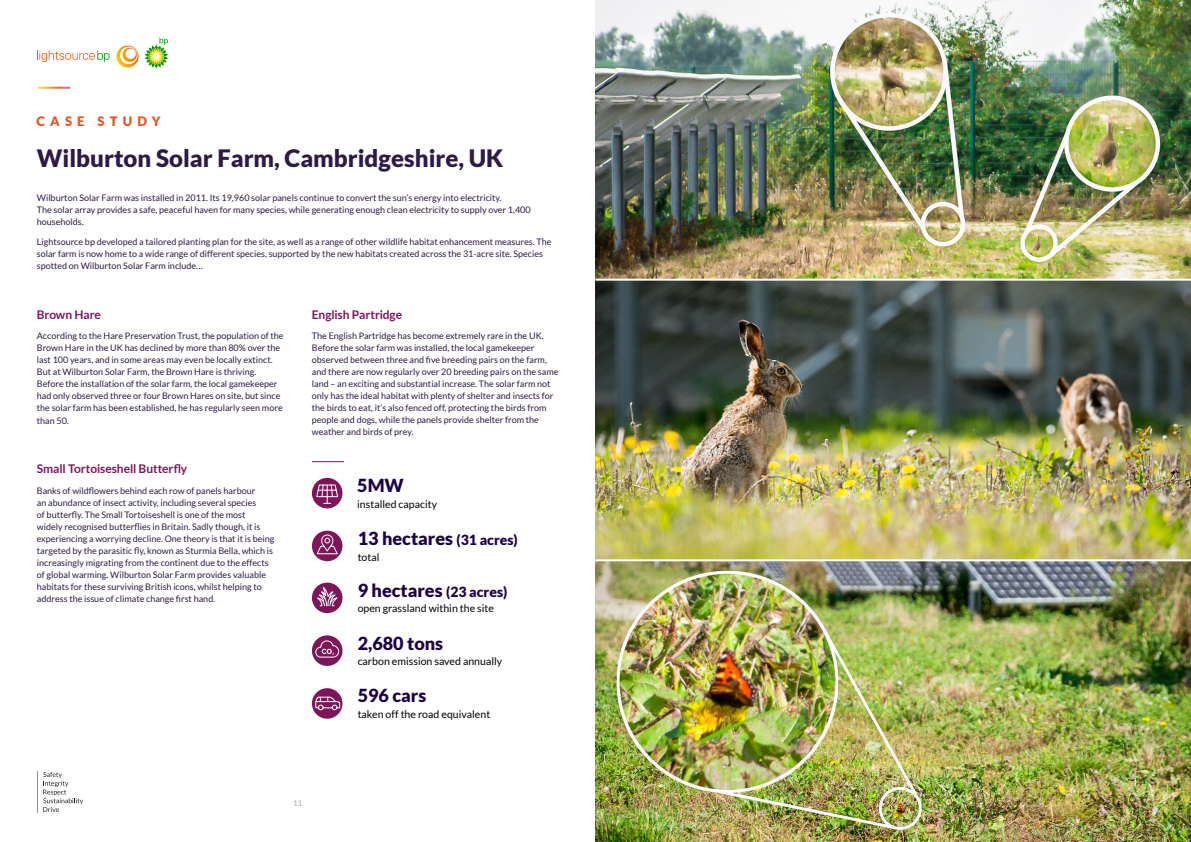
<style>
.page{position:relative;width:1191px;height:842px;background:#fff}
.page>*{position:absolute;margin:0;border:0;box-sizing:border-box;transform-origin:0 0}
.t1{font:900 24px "Lato";color:#2e1a47}
.t2{font:900 18px "Lato";color:#1b0247}
.t3{font:900 13px "Lato";letter-spacing:.4em;color:#e9531d}
.t4{font:700 12px "Lato";letter-spacing:-.01em;color:#7e155b}
.t5{font:10.6px "Lato";color:#000103}
.t6{font:9px/12px "Lato";color:#2e1a47}
.t7{font:8px "Lato";color:#a8a9ad}
.s1{font-size:14px}
</style>
<div class="page">
<svg style="left:37px;top:50px;width:73px;height:12px"></svg>
<svg style="left:117px;top:46px;width:22px;height:22px"></svg>
<svg style="left:145px;top:38px;width:23px;height:30px"></svg>
<div style="left:312px;top:635px;width:30px;height:31px;background:#7e155b;border-radius:50%"></div>
<svg style="left:315px;top:640px;width:24px;height:18px"></svg>
<div style="left:312px;top:478px;width:30px;height:30px;background:#7e155b;border-radius:50%"></div>
<svg style="left:316px;top:484px;width:23px;height:20px"></svg>
<div style="left:312px;top:531px;width:30px;height:30px;background:#7e155b;border-radius:50%"></div>
<svg style="left:316px;top:534px;width:22px;height:21px"></svg>
<div style="left:312px;top:583px;width:30px;height:30px;background:#7e155b;border-radius:50%"></div>
<svg style="left:317px;top:584px;width:21px;height:23px"></svg>
<div style="left:312px;top:688px;width:30px;height:31px;background:#7e155b;border-radius:50%"></div>
<svg style="left:315px;top:696px;width:25px;height:15px"></svg>
<img style="left:595px;top:0;width:596px;height:842px">
<hr style="left:595px;top:279px;width:596px;height:2px;background:#fff">
<hr style="left:595px;top:559px;width:596px;height:2px;background:#fff">
<hr style="left:312px;top:461px;width:32px;height:1px;background:#7e155b">
<svg style="left:43px;top:772px;width:40px;height:40px"></svg>
<hr style="left:37px;top:771px;width:1px;height:42px;background:#8e9091">
<h3 class="t3" style="left:36px;top:113px;width:126px">CASE STUDY</h3>
<h1 class="t1" style="left:37px;top:145px;width:468px">Wilburton Solar Farm, Cambridgeshire, UK</h1>
<p class="t6" style="left:37px;top:191px;width:495px">Wilburton Solar Farm was installed in 2011. Its 19,960 solar panels continue to convert the sun’s energy into electricity.<br>The solar array provides a safe, peaceful haven for many species, while generating enough clean electricity to supply over 1,400 households.</p>
<p class="t6" style="left:37px;top:236px;width:516px">Lightsource bp developed a tailored planting plan for the site, as well as a range of other wildlife habitat enhancement measures. The solar farm is now home to a wide range of different species, supported by the new habitats created across the 31-acre site. Species spotted on Wilburton Solar Farm include…</p>
<h3 class="t4" style="left:37px;top:307px;width:66px">Brown Hare</h3>
<p class="t6" style="left:37px;top:330px;width:248px">According to the Hare Preservation Trust, the population of the Brown Hare in the UK has declined by more than 80% over the last 100 years, and in some areas may even be locally extinct.<br>But at Wilburton Solar Farm, the Brown Hare is thriving.<br>Before the installation of the solar farm, the local gamekeeper had only observed three or four Brown Hares on site, but since the solar farm has been established, he has regularly seen more</p>
<p class="t6" style="left:37px;top:415px;width:34px">than 50.</p>
<h3 class="t4" style="left:37px;top:462px;width:152px">Small Tortoiseshell Butterfly</h3>
<p class="t6" style="left:37px;top:484px;width:239px">Banks of wildflowers behind each row of panels harbour<br>an abundance of insect activity, including several species<br>of butterfly. The Small Tortoiseshell is one of the most<br>widely recognised butterflies in Britain. Sadly though, it is experiencing a worrying decline. One theory is that it is being targeted by the parasitic fly, known as Sturmia Bella, which is increasingly migrating from the continent due to the effects of global warming. Wilburton Solar Farm provides valuable habitats for these surviving British icons, whilst helping to address the issue of climate change first hand.</p>
<h3 class="t4" style="left:312px;top:307px;width:92px">English Partridge</h3>
<p class="t6" style="left:312px;top:330px;width:248px">The English Partridge has become extremely rare in the UK.<br>Before the solar farm was installed, the local gamekeeper observed between three and five breeding pairs on the farm, and there are now regularly over 20 breeding pairs on the same land – an exciting and substantial increase. The solar farm not only has the ideal habitat with plenty of shelter and insects for the birds to eat, it’s also fenced off, protecting the birds from people and dogs, while the panels provide shelter from the weather and birds of prey.</p>
<h2 class="t2" style="left:357px;top:475px;width:48px">5MW</h2>
<p class="t5" style="left:357px;top:498px;width:81px">installed capacity</p>
<h2 class="t2" style="left:358px;top:528px;width:162px">13 hectares <span class="s1">(31 acres)</span></h2>
<p class="t5" style="left:358px;top:551px;width:23px">total</p>
<h2 class="t2" style="left:358px;top:580px;width:151px">9 hectares <span class="s1">(23 acres)</span></h2>
<p class="t5" style="left:358px;top:603px;width:138px">open grassland within the site</p>
<h2 class="t2" style="left:358px;top:632px;width:87px">2,680 tons</h2>
<p class="t5" style="left:358px;top:655px;width:146px">carbon emission saved annually</p>
<h2 class="t2" style="left:358px;top:685px;width:70px">596 cars</h2>
<p class="t5" style="left:358px;top:708px;width:134px">taken off the road equivalent</p>
<p class="t7" style="left:293px;top:799px;width:11px">11</p>
</div>
